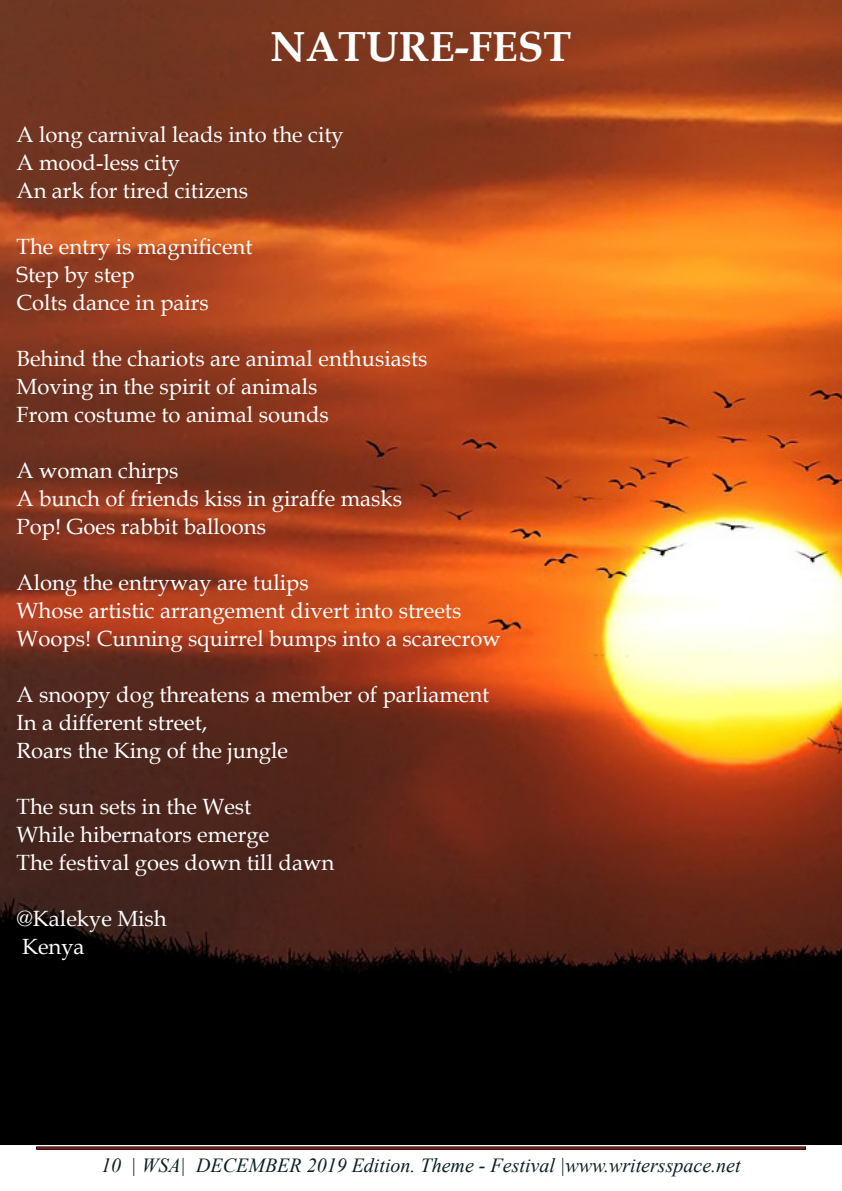
<style>
.page{position:relative;width:842px;height:1191px;background:#fff}
.page>*{position:absolute;margin:0;border:0;box-sizing:border-box;transform-origin:0 0}
.t1{font:700 42px "Book Antiqua";color:#fff}
.t2{font:22px/28px "Book Antiqua";color:#fff}
.t3{font:italic 20px "Times New Roman";color:#0b1f25}
</style>
<div class="page">
<img style="left:0;top:0;width:842px;height:1144px">
<h1 class="t1" style="left:270px;top:18px;width:303px">NATURE-FEST</h1>
<p class="t2" style="left:17px;top:120px;width:329px">A long carnival leads into the city<br>A mood-less city<br>An ark for tired citizens</p>
<p class="t2" style="left:17px;top:232px;width:237px">The entry is magnificent<br>Step by step<br>Colts dance in pairs</p>
<p class="t2" style="left:17px;top:344px;width:413px">Behind the chariots are animal enthusiasts<br>Moving in the spirit of animals<br>From costume to animal sounds</p>
<p class="t2" style="left:17px;top:456px;width:387px">A woman chirps<br>A bunch of friends kiss in giraffe masks<br>Pop! Goes rabbit balloons</p>
<p class="t2" style="left:17px;top:568px;width:486px">Along the entryway are tulips<br>Whose artistic arrangement divert into streets<br>Woops! Cunning squirrel bumps into a scarecrow</p>
<p class="t2" style="left:17px;top:680px;width:474px">A snoopy dog threatens a member of parliament<br>In a different street,<br>Roars the King of the jungle</p>
<p class="t2" style="left:17px;top:792px;width:319px">The sun sets in the West<br>While hibernators emerge<br>The festival goes down till dawn</p>
<p class="t2" style="left:17px;top:904px;width:152px">@Kalekye Mish<br>Kenya</p>
<p class="t3" style="left:101px;top:1151px;width:641px">10 | WSA| DECEMBER 2019 Edition. Theme - Festival |www.writersspace.net</p>
</div>
